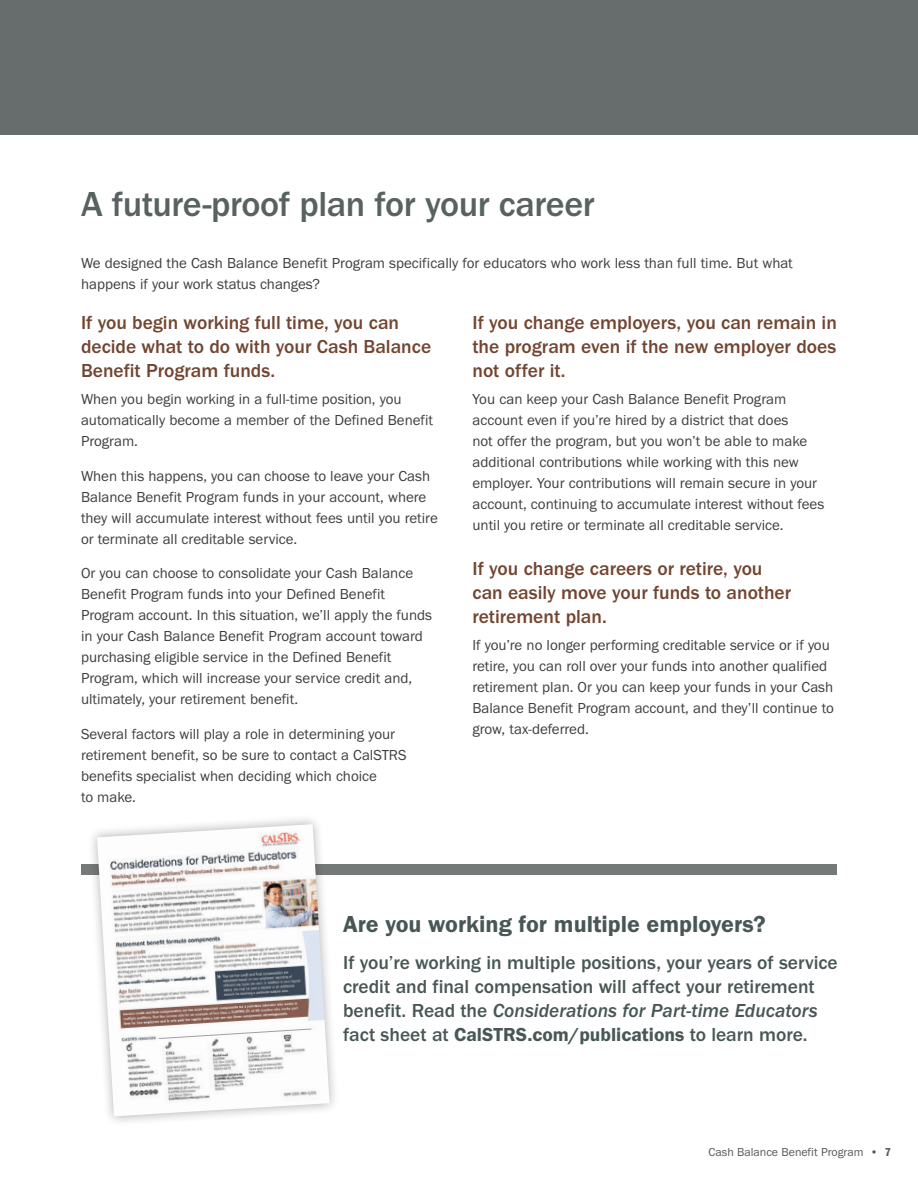
<style>
.page{position:relative;width:918px;height:1188px;background:#fff}
.page>*{position:absolute;margin:0;border:0;box-sizing:border-box;transform-origin:0 0}
.t1{font:500 36px "Franklin Gothic URW";letter-spacing:-.01em;color:#586261}
.t2{font:24px "Franklin Gothic URW Dem";color:#485756}
.t3{font:500 19.5px/24px "Franklin Gothic URW";color:#724531}
.t4{font:500 19.5px/24px "Franklin Gothic URW";color:#485756}
.t5{font:15px/21px "Franklin Gothic URW Boo";color:#3e3e3f}
.t6{font:12px "Franklin Gothic URW Boo";color:#57585a}
.s1{font-family:"Franklin Gothic URW Med Ita";font-weight:400}
.s2{font-family:"Franklin Gothic URW Dem";font-weight:400}
.s3{font-family:"Franklin Gothic URW Con Dem"}
</style>
<div class="page">
<div style="left:0;top:0;width:918px;height:135px;background:#666d6c"></div>
<div style="left:81px;top:864px;width:756px;height:11px;background:#757a79"></div>
<div style="left:87px;top:814px;width:253px;height:312px;background:#231f20;opacity:.35"></div>
<img style="left:97px;top:824px;width:233px;height:292px">
<h2 class="t1" style="left:81px;top:182px;width:515px">A future-proof plan for your career</h2>
<p class="t5" style="left:81px;top:252px;width:713px">We designed the Cash Balance Benefit Program specifically for educators who work less than full time. But what happens if your work status changes?</p>
<h3 class="t3" style="left:472px;top:310px;width:366px;text-align:justify">If you change employers, you can remain in the program even if the new employer does not offer it.</h3>
<p class="t5" style="left:472px;top:389px;width:353px">You can keep your Cash Balance Benefit Program account even if you’re hired by a district that does<br>not offer the program, but you won’t be able to make additional contributions while working with this new employer. Your contributions will remain secure in your account, continuing to accumulate interest without fees until you retire or terminate all creditable service.</p>
<h3 class="t3" style="left:472px;top:556px;width:320px">If you change careers or retire, you can easily move your funds to another retirement plan.</h3>
<p class="t5" style="left:472px;top:635px;width:363px">If you’re no longer performing creditable service or if you retire, you can roll over your funds into another qualified retirement plan. Or you can keep your funds in your Cash Balance Benefit Program account, and they’ll continue to grow, tax-deferred.</p>
<h3 class="t3" style="left:81px;top:310px;width:352px">If you begin working full time, you can decide what to do with your Cash Balance<br>Benefit Program funds.</h3>
<p class="t5" style="left:81px;top:389px;width:354px">When you begin working in a full-time position, you automatically become a member of the Defined Benefit<br>Program.</p>
<p class="t5" style="left:81px;top:465px;width:358px">When this happens, you can choose to leave your Cash Balance Benefit Program funds in your account, where they will accumulate interest without fees until you retire or terminate all creditable service.</p>
<p class="t5" style="left:81px;top:563px;width:353px">Or you can choose to consolidate your Cash Balance Benefit Program funds into your Defined Benefit Program account. In this situation, we’ll apply the funds in your Cash Balance Benefit Program account toward purchasing eligible service in the Defined Benefit Program, which will increase your service credit and, ultimately, your retirement benefit.</p>
<p class="t5" style="left:81px;top:723px;width:327px">Several factors will play a role in determining your retirement benefit, so be sure to contact a CalSTRS benefits specialist when deciding which choice<br>to make.</p>
<h3 class="t2" style="left:343px;top:909px;width:424px">Are you working for multiple employers?</h3>
<p class="t4" style="left:343px;top:951px;width:496px">If you’re working in multiple positions, your years of service credit and final compensation will affect your retirement benefit. Read the <span class="s1">Considerations for Part-time Educators </span>fact sheet at <span class="s2">CalSTRS.com/publications</span> to learn more.</p>
<p class="t6" style="left:708px;top:1144px;width:184px">Cash Balance Benefit Program • <span class="s3">7</span></p>
</div>
